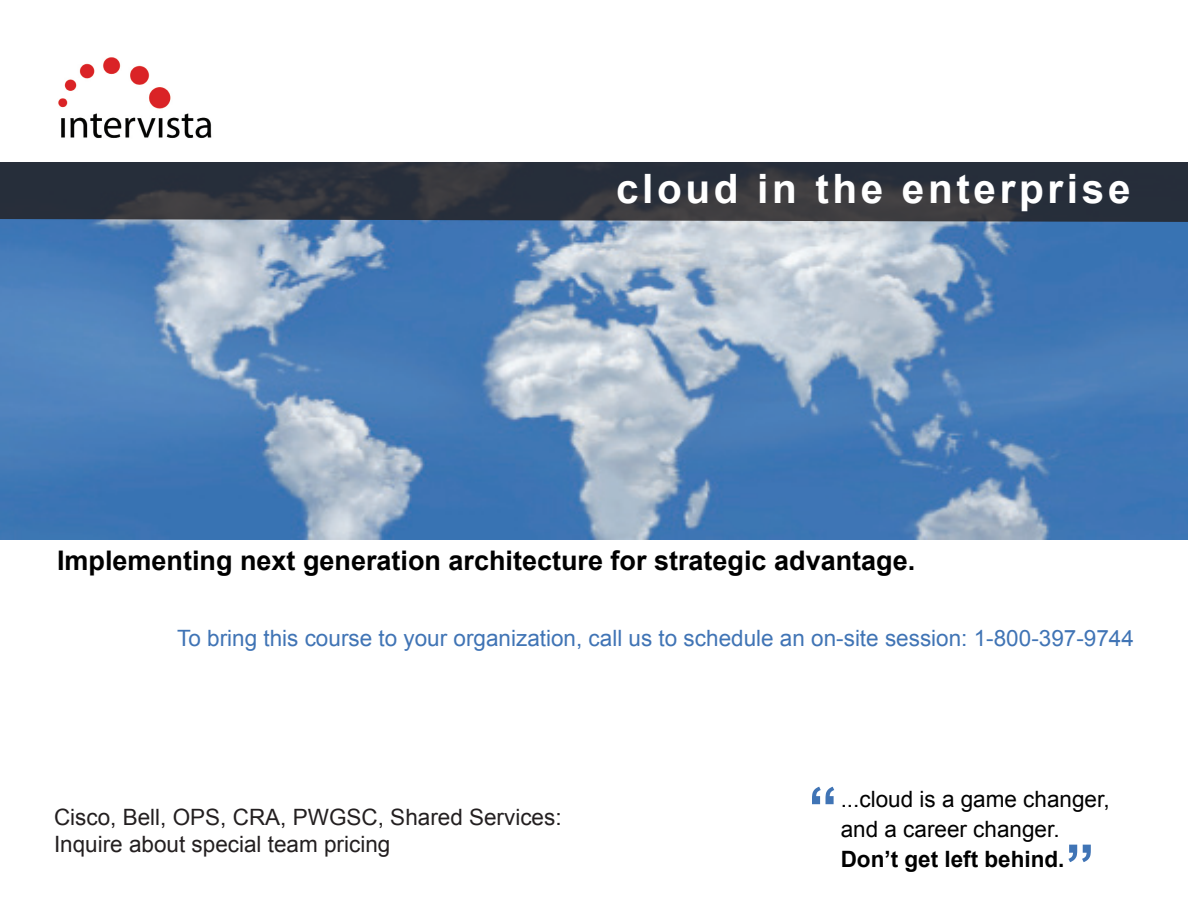
<style>
.page{position:relative;width:1188px;height:918px;background:#fff}
.page>*{position:absolute;margin:0;border:0;box-sizing:border-box;transform-origin:0 0}
.Program_Overview_par{font:700 58.95px "Arial";color:#4074b5}
.Program_Overview_par-2{font:700 40.5px "Arial";letter-spacing:.09em;color:#fff}
.Paragraph_Style_1{font:700 27px "Arial";color:#000}
.t1{font:22.5px "Arial";color:#4074b5}
.t2{font:22.5px/27px "Arial";color:#231f20}
.Program_Overview_par-3{font:22.5px/30px "Arial";color:#000}
.s1{font-weight:700}
</style>
<div class="page">
<img style="left:0;top:222px;width:1188px;height:318px">
<svg style="left:0;top:162px;width:1188px;height:60px;background:#30353f"></svg>
<img style="left:58px;top:57px;width:154px;height:82px">
<p class="Program_Overview_par-2" style="left:616px;top:162px;width:516px">cloud in the enterprise</p>
<p class="Paragraph_Style_1" style="left:57px;top:543px;width:860px">Implementing next generation architecture for strategic advantage.</p>
<p class="t1" style="left:177px;top:624px;width:958px">To bring this course to your organization, call us to schedule an on-site session: 1-800-397-9744</p>
<p class="t2" style="left:54px;top:804px;width:509px">Cisco, Bell, OPS, CRA, PWGSC, Shared Services:<br>Inquire about special team pricing</p>
<p class="Program_Overview_par" style="left:808px;top:769px;width:31px">“</p>
<p class="Program_Overview_par-3" style="left:841px;top:784px;width:270px">...cloud is a game changer, and a career changer.<br><span class="s1">Don’t get left behind.</span></p>
<p class="Program_Overview_par" style="left:1065px;top:827px;width:31px">”</p>
</div>
